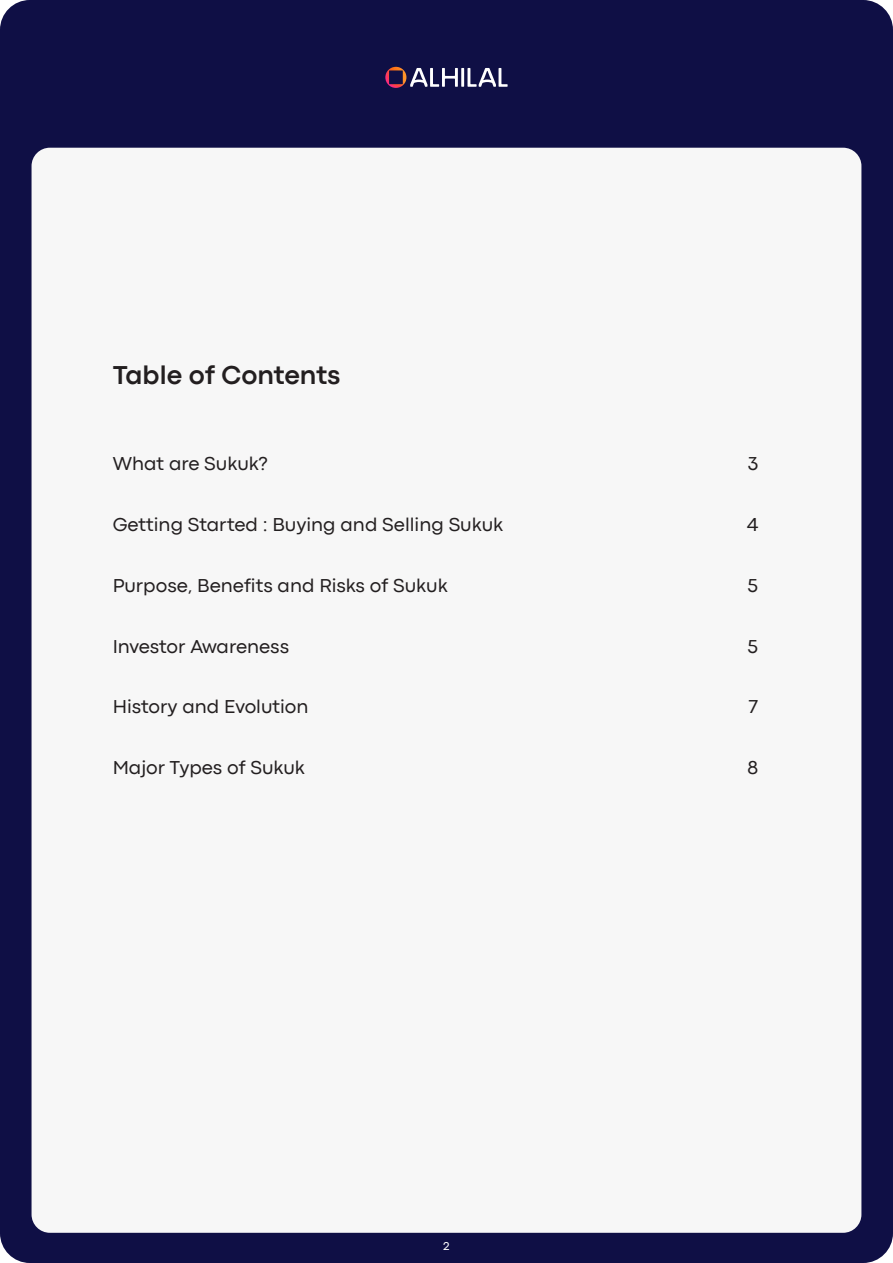
<style>
.page{position:relative;width:893px;height:1263px;background:#0f0f45}
.page>*{position:absolute;margin:0;border:0;box-sizing:border-box;transform-origin:0 0}
.text_1{font:700 27px "Codec Pro";color:#231f20}
.text_1-2{font:19.5px "Codec Pro";color:#231f20}
.text_1-3{font:12px "Codec Pro";color:#fff}
</style>
<div class="page">
<div style="left:32px;top:148px;width:829px;height:1085px;background:#f7f7f7;border-radius:18px"></div>
<img style="left:385px;top:67px;width:21px;height:21px">
<svg style="left:410px;top:68px;width:98px;height:19px"></svg>
<p class="text_1" style="left:113px;top:359px;width:229px">Table of Contents</p>
<p class="text_1-2" style="left:113px;top:452px;width:157px">What are Sukuk?</p>
<p class="text_1-2" style="left:748px;top:452px;width:12px">3</p>
<p class="text_1-2" style="left:113px;top:512px;width:392px">Getting Started : Buying and Selling Sukuk</p>
<p class="text_1-2" style="left:747px;top:512px;width:13px">4</p>
<p class="text_1-2" style="left:113px;top:573px;width:336px">Purpose, Benefits and Risks of Sukuk</p>
<p class="text_1-2" style="left:747px;top:573px;width:13px">5</p>
<p class="text_1-2" style="left:113px;top:634px;width:178px">Investor Awareness</p>
<p class="text_1-2" style="left:747px;top:634px;width:13px">5</p>
<p class="text_1-2" style="left:113px;top:695px;width:198px">History and Evolution</p>
<p class="text_1-2" style="left:748px;top:695px;width:11px">7</p>
<p class="text_1-2" style="left:113px;top:756px;width:194px">Major Types of Sukuk</p>
<p class="text_1-2" style="left:748px;top:756px;width:12px">8</p>
<p class="text_1-3" style="left:443px;top:1238px;width:8px">2</p>
</div>
